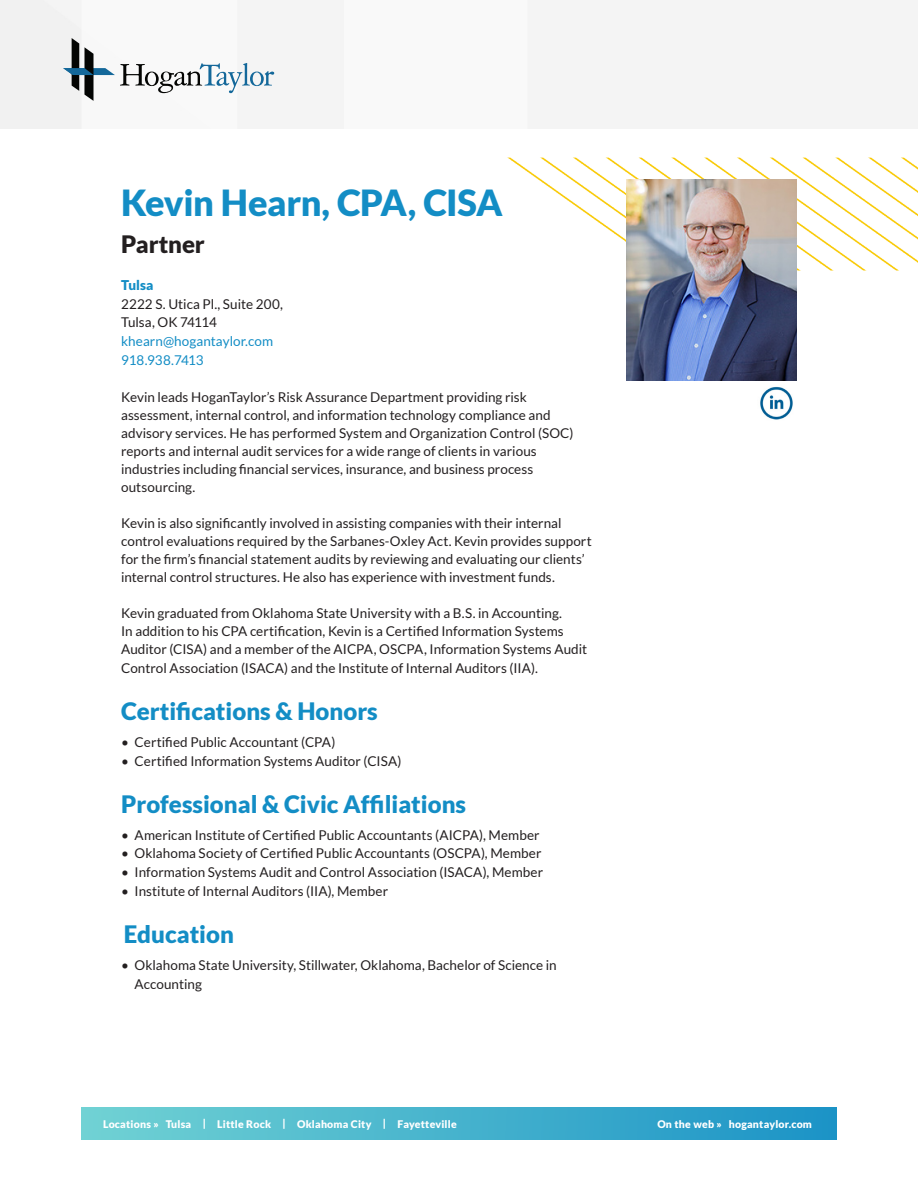
<style>
.page{position:relative;width:918px;height:1188px;background:#fff}
.page>*{position:absolute;margin:0;border:0;box-sizing:border-box;transform-origin:0 0}
.t1{font:900 36px "Lato";letter-spacing:-.015em;color:#138dc5}
.t2{font:900 24px "Lato";color:#138dc5}
.t3{font:900 24px "Lato";letter-spacing:-.005em;color:#231f20}
.t4{font:13.5px/18px "Lato";color:#231f20}
.t5{font:13.5px "Lato";letter-spacing:.005em;color:#138dc5}
.t6{font:13.5px "Lato";letter-spacing:-.035em;color:#231f20}
.t7{font:900 13.5px "Lato";letter-spacing:.005em;color:#138dc5}
.t8{font:900 10.5px "Lato";letter-spacing:.02em;color:#fff}
</style>
<div class="page">
<img style="left:81px;top:1107px;width:756px;height:33px">
<img style="left:507px;top:157px;width:411px;height:121px">
<img style="left:627px;top:179px;width:170px;height:201px">
<img style="left:760px;top:386px;width:33px;height:34px">
<svg style="left:63px;top:38px;width:211px;height:63px"></svg>
<p class="t1" style="left:121px;top:181px;width:383px">Kevin Hearn, CPA, CISA</p>
<p class="t3" style="left:121px;top:230px;width:85px">Partner</p>
<p class="t7" style="left:121px;top:277px;width:34px">Tulsa</p>
<p class="t4" style="left:121px;top:295px;width:163px">2222 S. Utica Pl., Suite 200,</p>
<p class="t6" style="left:121px;top:315px;width:97px">Tulsa, OK 74114</p>
<p class="t5" style="left:121px;top:334px;width:154px">khearn@hogantaylor.com</p>
<p class="t5" style="left:121px;top:352px;width:84px">918.938.7413</p>
<p class="t4" style="left:121px;top:388px;width:454px">Kevin leads HoganTaylor’s Risk Assurance Department providing risk assessment, internal control, and information technology compliance and advisory services. He has performed System and Organization Control (SOC) reports and internal audit services for a wide range of clients in various industries including financial services, insurance, and business process outsourcing.</p>
<p class="t4" style="left:121px;top:514px;width:472px">Kevin is also significantly involved in assisting companies with their internal control evaluations required by the Sarbanes-Oxley Act. Kevin provides support for the firm’s financial statement audits by reviewing and evaluating our clients’ internal control structures. He also has experience with investment funds.</p>
<p class="t4" style="left:121px;top:604px;width:468px">Kevin graduated from Oklahoma State University with a B.S. in Accounting.<br>In addition to his CPA certification, Kevin is a Certified Information Systems Auditor (CISA) and a member of the AICPA, OSCPA, Information Systems Audit Control Association (ISACA) and the Institute of Internal Auditors (IIA).</p>
<p class="t2" style="left:121px;top:697px;width:258px">Certifications &amp; Honors</p>
<p class="t4" style="left:121px;top:733px;width:216px">• Certified Public Accountant (CPA)</p>
<p class="t4" style="left:121px;top:752px;width:282px">• Certified Information Systems Auditor (CISA)</p>
<p class="t2" style="left:121px;top:790px;width:347px">Professional &amp; Civic Affiliations</p>
<p class="t4" style="left:121px;top:826px;width:420px">• American Institute of Certified Public Accountants (AICPA), Member</p>
<p class="t4" style="left:121px;top:844px;width:422px">• Oklahoma Society of Certified Public Accountants (OSCPA), Member</p>
<p class="t4" style="left:121px;top:863px;width:424px">• Information Systems Audit and Control Association (ISACA), Member</p>
<p class="t4" style="left:121px;top:882px;width:269px">• Institute of Internal Auditors (IIA), Member</p>
<p class="t2" style="left:124px;top:920px;width:112px">Education</p>
<p class="t4" style="left:135px;top:956px;width:424px;line-height:18.8px;text-indent:-14px">• Oklahoma State University, Stillwater, Oklahoma, Bachelor of Science in<br>Accounting</p>
<p class="t8" style="left:103px;top:1118px;width:355px">Locations » Tulsa | Little Rock | Oklahoma City | Fayetteville</p>
<p class="t8" style="left:657px;top:1118px;width:156px">On the web » hogantaylor.com</p>
</div>
